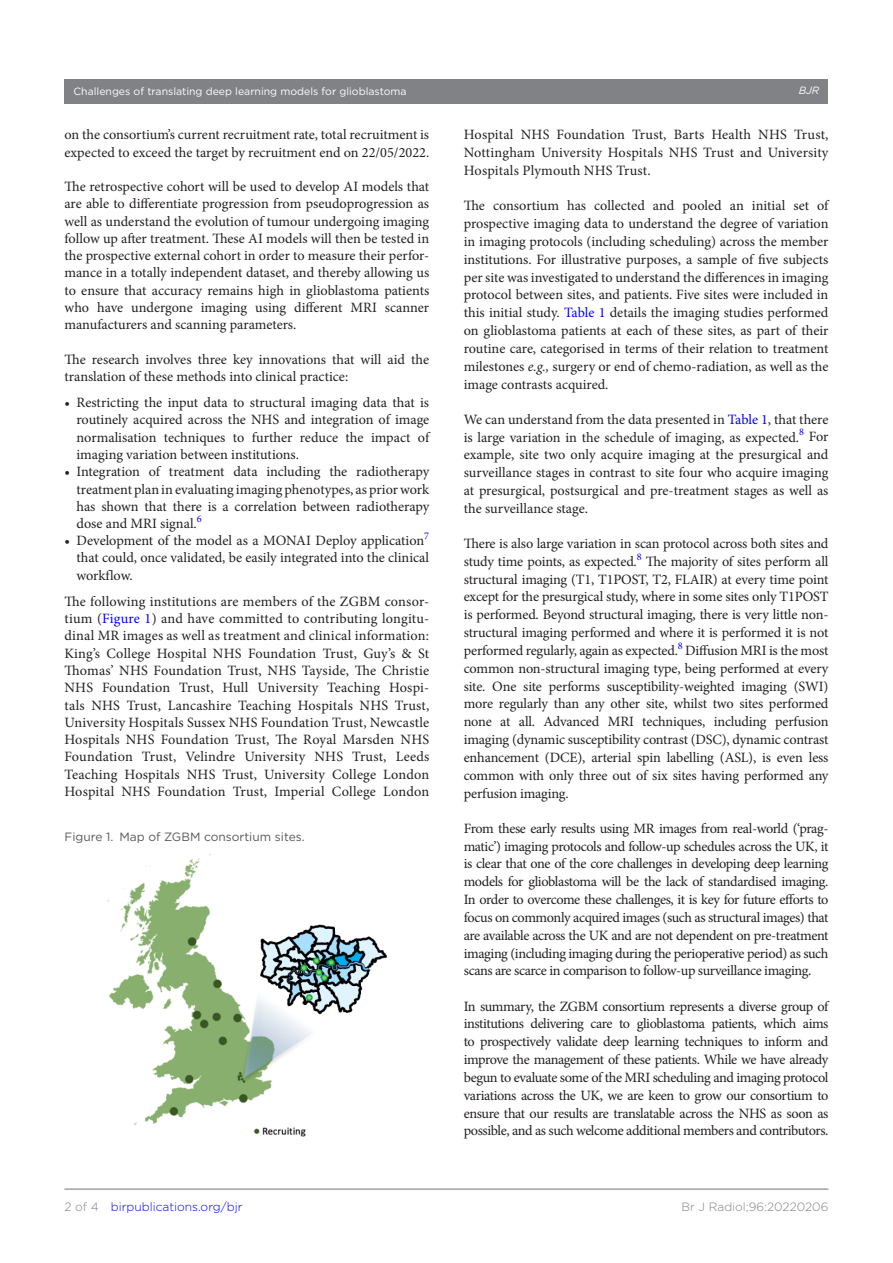
<style>
.page{position:relative;width:893px;height:1263px;background:#fff}
.page>*{position:absolute;margin:0;border:0;box-sizing:border-box;transform-origin:0 0}
.t1{font:14.25px/17.9px "Minion Pro";letter-spacing:-.005em;color:#231f20;text-align:justify}
.t2{font:12px "Gotham";color:#57585a}
.t3{font:300 12px "Gotham";color:#00f}
.t4{font:300 12px "Gotham";color:#808285}
.t5{font:10.5px "Gotham";color:#fff}
.t6{font:italic 10.5px "Gotham";color:#fff}
.s1{color:#00f}
.s2{color:#808285}
.s3{font-style:italic}
</style>
<div class="page">
<div style="left:64px;top:79px;width:764px;height:24px;background:#808285"></div>
<hr style="left:64px;top:1188px;width:764px;height:2px;background:#808285">
<img style="left:107px;top:855px;width:279px;height:281px">
<p class="t5" style="left:74px;top:85px;width:335px">Challenges of translating deep learning models for glioblastoma</p>
<p class="t6" style="left:799px;top:85px;width:22px">BJR</p>
<p class="t1" style="left:64px;top:126px;width:366px;line-height:17.2px">on the consortium’s current recruitment rate, total recruitment is expected to exceed the target by recruitment end on 22/05/2022.</p>
<p class="t1" style="left:64px;top:178px;width:366px;line-height:17.2px">The retrospective cohort will be used to develop AI models that are able to differentiate progression from pseudoprogression as well as understand the evolution of tumour undergoing imaging follow up after treatment. These AI models will then be tested in the prospective external cohort in order to measure their perfor&shy;mance in a totally independent dataset, and thereby allowing us to ensure that accuracy remains high in glioblastoma patients who have undergone imaging using different MRI scanner manufacturers and scanning parameters.</p>
<p class="t1" style="left:64px;top:351px;width:366px;line-height:17.2px">The research involves three key innovations that will aid the translation of these methods into clinical practice:</p>
<p class="t1" style="left:76px;top:394px;width:354px;line-height:17.2px;text-indent:-12px">• Restricting the input data to structural imaging data that is routinely acquired across the NHS and integration of image normalisation techniques to further reduce the impact of imaging variation between institutions.</p>
<p class="t1" style="left:76px;top:463px;width:354px;line-height:17.2px;text-indent:-12px">• Integration of treatment data including the radiotherapy treatment plan in evaluating imaging phenotypes, as prior work has shown that there is a correlation between radiotherapy dose and MRI signal.<sup>6</sup></p>
<p class="t1" style="left:77px;top:532px;width:354px;line-height:17.2px;text-indent:-12px">• Development of the model as a MONAI Deploy application<sup>7 </sup>that could, once validated, be easily integrated into the clinical workflow.</p>
<p class="t1" style="left:65px;top:593px;width:366px;line-height:17.2px">The following institutions are members of the ZGBM consor&shy;tium (<span class="s1">Figure 1</span>) and have committed to contributing longitu&shy;dinal MR images as well as treatment and clinical information:<br>King’s College Hospital NHS Foundation Trust, Guy’s &amp; St Thomas’ NHS Foundation Trust, NHS Tayside, The Christie NHS Foundation Trust, Hull University Teaching Hospi&shy;tals NHS Trust, Lancashire Teaching Hospitals NHS Trust, University Hospitals Sussex NHS Foundation Trust, Newcastle Hospitals NHS Foundation Trust, The Royal Marsden NHS Foundation Trust, Velindre University NHS Trust, Leeds Teaching Hospitals NHS Trust, University College London Hospital NHS Foundation Trust, Imperial College London</p>
<p class="t2" style="left:64px;top:829px;width:242px">Figure 1. Map of ZGBM consortium sites.</p>
<p class="t3" style="left:64px;top:1199px;width:179px"><span class="s2">2 of 4</span> birpublications.org/bjr</p>
<p class="t1" style="left:464px;top:126px;width:366px">Hospital NHS Foundation Trust, Barts Health NHS Trust, Nottingham University Hospitals NHS Trust and University Hospitals Plymouth NHS Trust.</p>
<p class="t1" style="left:464px;top:197px;width:366px">The consortium has collected and pooled an initial set of prospective imaging data to understand the degree of variation in imaging protocols (including scheduling) across the member institutions. For illustrative purposes, a sample of five subjects per site was investigated to understand the differences in imaging protocol between sites, and patients. Five sites were included in this initial study. <span class="s1">Table 1</span> details the imaging studies performed on glioblastoma patients at each of these sites, as part of their routine care, categorised in terms of their relation to treatment milestones <span class="s3">e.g.,</span> surgery or end of chemo-radiation, as well as the image contrasts acquired.</p>
<p class="t1" style="left:464px;top:410px;width:366px">We can understand from the data presented in <span class="s1">Table 1</span>, that there is large variation in the schedule of imaging, as expected.<sup>8</sup> For example, site two only acquire imaging at the presurgical and surveillance stages in contrast to site four who acquire imaging at presurgical, postsurgical and pre-treatment stages as well as the surveillance stage.</p>
<p class="t1" style="left:464px;top:534px;width:366px">There is also large variation in scan protocol across both sites and study time points, as expected.<sup>8</sup> The majority of sites perform all structural imaging (T1, T1POST, T2, FLAIR) at every time point except for the presurgical study, where in some sites only T1POST is performed. Beyond structural imaging, there is very little non&shy;structural imaging performed and where it is performed it is not performed regularly, again as expected.<sup>8</sup> Diffusion MRI is the most common non-structural imaging type, being performed at every site. One site performs susceptibility-weighted imaging (SWI) more regularly than any other site, whilst two sites performed none at all. Advanced MRI techniques, including perfusion imaging (dynamic susceptibility contrast (DSC), dynamic contrast enhancement (DCE), arterial spin labelling (ASL), is even less common with only three out of six sites having performed any perfusion imaging.</p>
<p class="t1" style="left:464px;top:819px;width:366px">From these early results using MR images from real-world (‘prag&shy;matic’) imaging protocols and follow-up schedules across the UK, it is clear that one of the core challenges in developing deep learning models for glioblastoma will be the lack of standardised imaging.<br>In order to overcome these challenges, it is key for future efforts to focus on commonly acquired images (such as structural images) that are available across the UK and are not dependent on pre-treatment imaging (including imaging during the perioperative period) as such scans are scarce in comparison to follow-up surveillance imaging.</p>
<p class="t1" style="left:464px;top:997px;width:366px">In summary, the ZGBM consortium represents a diverse group of institutions delivering care to glioblastoma patients, which aims to prospectively validate deep learning techniques to inform and improve the management of these patients. While we have already begun to evaluate some of the MRI scheduling and imaging protocol variations across the UK, we are keen to grow our consortium to ensure that our results are translatable across the NHS as soon as possible, and as such welcome additional members and contributors.</p>
<p class="t4" style="left:682px;top:1199px;width:148px">Br J Radiol;96:20220206</p>
</div>
